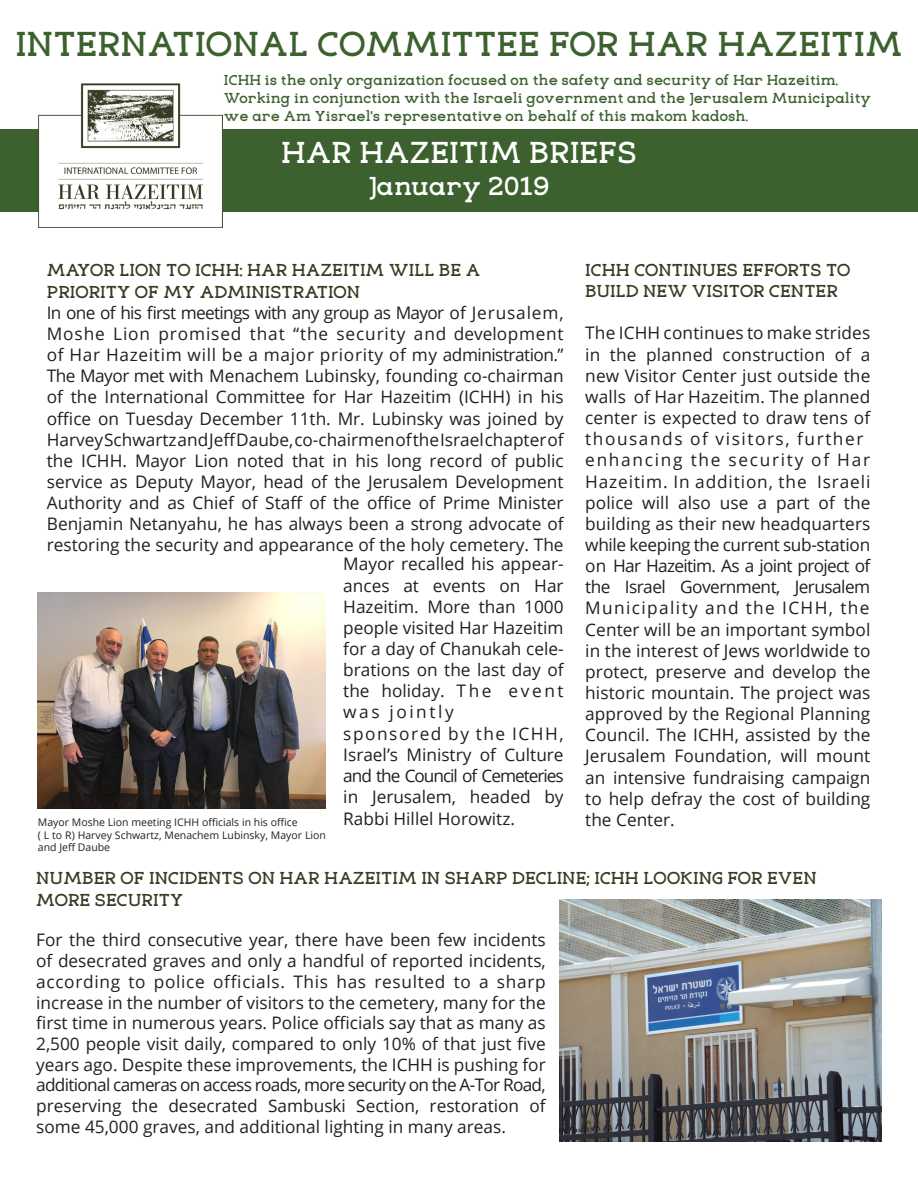
<style>
.page{position:relative;width:918px;height:1188px;background:#fff}
.page>*{position:absolute;margin:0;border:0;box-sizing:border-box;transform-origin:0 0}
.t1{font:700 36px "Eligible";color:#3c612f}
.t2{font:700 31.5px "Eligible";color:#fff}
.t3{font:700 27px "Eligible";color:#fff}
.t4{font:700 18px/21.6px "Eligible";color:#383b24}
.t5{font:17.25px/21.1px "Open Sans";color:#231f20;text-align:justify}
.t6{font:17.25px "Open Sans";letter-spacing:.05em;color:#231f20}
.t7{font:17.25px "Open Sans";letter-spacing:.1em;color:#231f20}
.t8{font:700 15px/18px "Eligible";color:#3c612f}
.t9{font:10.5px/12.6px "Open Sans";color:#231f20}
</style>
<div class="page">
<div style="left:0;top:130px;width:918px;height:82px;background:#3c612f"></div>
<img style="left:39px;top:84px;width:183px;height:143px">
<img style="left:38px;top:593px;width:288px;height:216px">
<img style="left:559px;top:900px;width:323px;height:241px">
<p class="t1" style="left:15px;top:12px;width:889px">INTERNATIONAL COMMITTEE FOR HAR HAZEITIM</p>
<p class="t8" style="left:224px;top:70px;width:616px">ICHH is the only organization focused on the safety and security of Har Hazeitim.</p>
<p class="t8" style="left:224px;top:88px;width:649px">Working in conjunction with the Israeli government and the Jerusalem Municipality we are Am Yisrael's representative on behalf of this makom kadosh.</p>
<p class="t2" style="left:281px;top:123px;width:357px">HAR HAZEITIM BRIEFS</p>
<p class="t3" style="left:368px;top:161px;width:183px">January 2019</p>
<p class="t4" style="left:47px;top:258px;width:435px">MAYOR LION TO ICHH: HAR HAZEITIM WILL BE A</p>
<p class="t4" style="left:47px;top:280px;width:315px">PRIORITY OF MY ADMINISTRATION</p>
<p class="t5" style="left:47px;top:302px;width:518px">In one of his first meetings with any group as Mayor of Jerusalem, Moshe Lion promised that “the security and development of Har Hazeitim will be a major priority of my administration.” The Mayor met with Menachem Lubinsky, founding co-chairman of the International Committee for Har Hazeitim (ICHH) in his</p>
<p class="t5" style="left:47px;top:407px;width:518px">office on Tuesday December 11th. Mr. Lubinsky was joined by</p>
<p class="t5" style="left:47px;top:428px;width:518px">Harvey Schwartz and Jeff Daube, co-chairmen of the Israel chapter of</p>
<p class="t5" style="left:47px;top:450px;width:518px">the ICHH. Mayor Lion noted that in his long record of public service as Deputy Mayor, head of the Jerusalem Development Authority and as Chief of Staff of the office of Prime Minister Benjamin Netanyahu, he has always been a strong advocate of restoring the security and appearance of the holy cemetery. The</p>
<p class="t5" style="left:343px;top:553px;width:222px;text-align:left">Mayor recalled his appear&shy;ances at events on Har<br>Hazeitim. More than 1000 people visited Har Hazeitim for a day of Chanukah cele&shy;brations on the last day of the holiday. T h e e v e n t was jointly<br>sponsored by the ICHH,<br>Israel’s Ministry of Culture and the Council of Cemeteries in Jerusalem, headed by<br>Rabbi Hillel Horowitz.</p>
<p class="t4" style="left:585px;top:258px;width:267px;line-height:21.1px">ICHH CONTINUES EFFORTS TO<br>BUILD NEW VISITOR CENTER</p>
<p class="t5" style="left:585px;top:322px;width:287px">The ICHH continues to make strides in the planned construction of a new Visitor Center just outside the walls of Har Hazeitim. The planned center is expected to draw tens of thousands of visitors, further</p>
<p class="t7" style="left:585px;top:448px;width:286px">enhancing the security of Har</p>
<p class="t6" style="left:585px;top:469px;width:287px">Hazeitim. In addition, the Israeli</p>
<p class="t5" style="left:585px;top:491px;width:287px">police will also use a part of the building as their new headquarters while keeping the current sub-station on Har Hazeitim. As a joint project of the Israel Government, Jerusalem Municipality and the ICHH, the</p>
<p class="t5" style="left:585px;top:618px;width:287px">Center will be an important symbol in the interest of Jews worldwide to protect, preserve and develop the historic mountain. The project was approved by the Regional Planning Council. The ICHH, assisted by the Jerusalem Foundation, will mount an intensive fundraising campaign to help defray the cost of building</p>
<p class="t9" style="left:38px;top:816px;width:261px">Mayor Moshe Lion meeting ICHH officials in his office</p>
<p class="t5" style="left:585px;top:809px;width:91px">the Center.</p>
<p class="t9" style="left:38px;top:828px;width:289px">( L to R) Harvey Schwartz, Menachem Lubinsky, Mayor Lion and Jeff Daube</p>
<p class="t4" style="left:36px;top:866px;width:782px">NUMBER OF INCIDENTS ON HAR HAZEITIM IN SHARP DECLINE; ICHH LOOKING FOR EVEN<br>MORE SECURITY</p>
<p class="t5" style="left:36px;top:929px;width:511px;line-height:20.7px">For the third consecutive year, there have been few incidents of desecrated graves and only a handful of reported incidents, according to police officials. This has resulted to a sharp increase in the number of visitors to the cemetery, many for the first time in numerous years. Police officials say that as many as 2,500 people visit daily, compared to only 10% of that just five years ago. Despite these improvements, the ICHH is pushing for additional cameras on access roads, more security on the A-Tor Road,</p>
<p class="t5" style="left:36px;top:1095px;width:511px;line-height:20.7px">preserving the desecrated Sambuski Section, restoration of some 45,000 graves, and additional lighting in many areas.</p>
</div>
